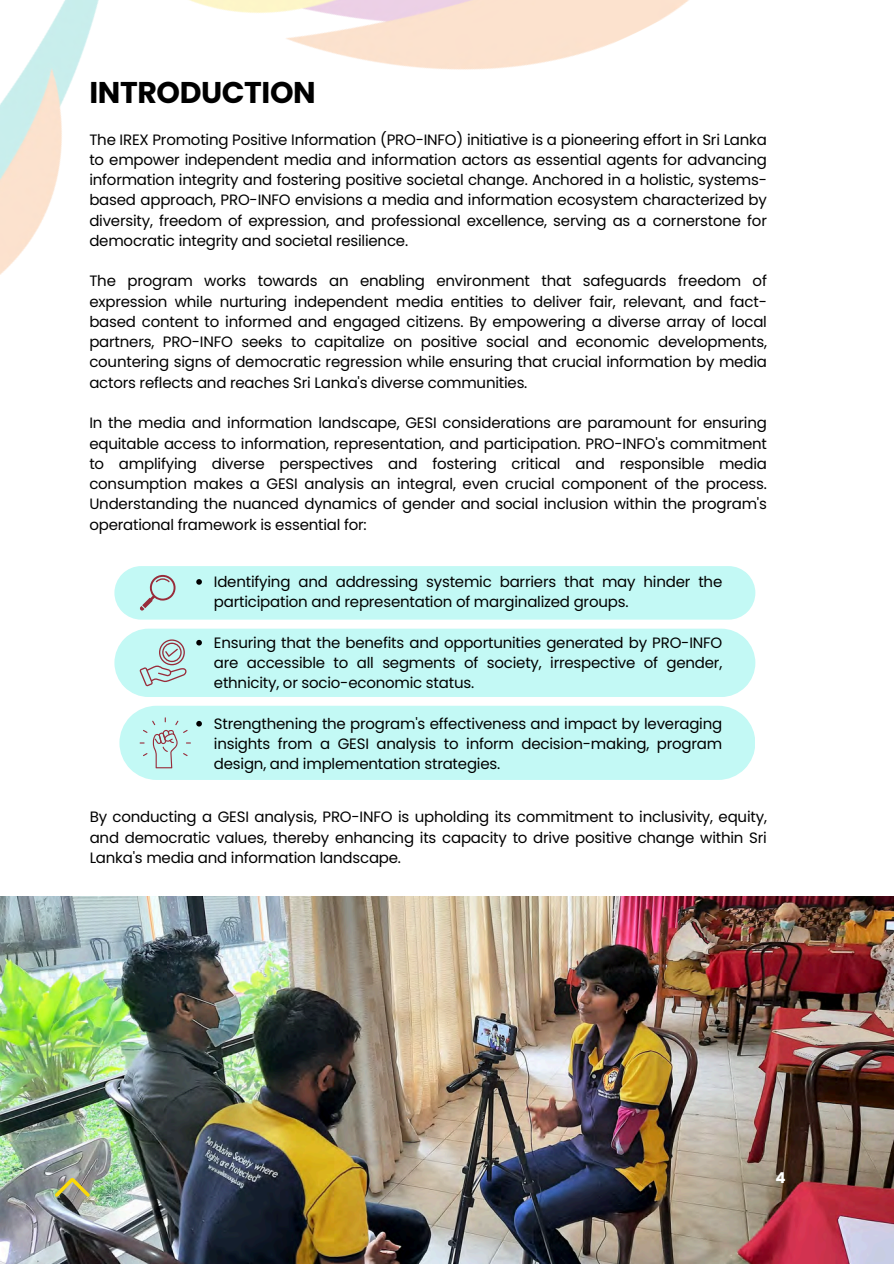
<style>
.page{position:relative;width:894px;height:1264px;background:#fff}
.page>*{position:absolute;margin:0;border:0;box-sizing:border-box;transform-origin:0 0}
.t1{font:700 30px "Poppins";letter-spacing:-.015em;color:#000}
.t2{font:15px/20.2px "Poppins";letter-spacing:-.015em;color:#000;text-align:justify}
.t3{font:700 15px "Poppins";color:#fff}
</style>
<div class="page">
<img style="left:0;top:896px;width:893px;height:366px">
<img style="left:0;top:0;width:689px;height:275px">
<div style="left:119px;top:705px;width:636px;height:75px;background:#c3f9f5"></div>
<svg style="left:55px;top:1177px;width:35px;height:19px"></svg>
<div style="left:114px;top:566px;width:641px;height:53px;background:#c3f9f5"></div>
<div style="left:114px;top:628px;width:641px;height:69px;background:#c3f9f5"></div>
<svg style="left:140px;top:717px;width:62px;height:51px;background:#bee7e4"></svg>
<p class="t1" style="left:89px;top:71px;width:228px">INTRODUCTION</p>
<h1 class="t2" style="left:89px;top:129px;width:679px">The IREX Promoting Positive Information (PRO-INFO) initiative is a pioneering effort in Sri Lanka to empower independent media and information actors as essential agents for advancing information integrity and fostering positive societal change. Anchored in a holistic, systems&shy;based approach, PRO-INFO envisions a media and information ecosystem characterized by diversity, freedom of expression, and professional excellence, serving as a cornerstone for democratic integrity and societal resilience.</h1>
<p class="t2" style="left:89px;top:271px;width:679px">The program works towards an enabling environment that safeguards freedom of expression while nurturing independent media entities to deliver fair, relevant, and fact&shy;based content to informed and engaged citizens. By empowering a diverse array of local partners, PRO-INFO seeks to capitalize on positive social and economic developments, countering signs of democratic regression while ensuring that crucial information by media actors reflects and reaches Sri Lanka's diverse communities.</p>
<p class="t2" style="left:89px;top:413px;width:679px">In the media and information landscape, GESI considerations are paramount for ensuring equitable access to information, representation, and participation. PRO-INFO's commitment to amplifying diverse perspectives and fostering critical and responsible media consumption makes a GESI analysis an integral, even crucial component of the process.<br>Understanding the nuanced dynamics of gender and social inclusion within the program's operational framework is essential for:</p>
<p class="t2" style="left:214px;top:571px;width:509px">Identifying and addressing systemic barriers that may hinder the participation and representation of marginalized groups.</p>
<p class="t2" style="left:214px;top:632px;width:509px">Ensuring that the benefits and opportunities generated by PRO-INFO are accessible to all segments of society, irrespective of gender, ethnicity, or socio-economic status.</p>
<p class="t2" style="left:214px;top:713px;width:509px">Strengthening the program's effectiveness and impact by leveraging insights from a GESI analysis to inform decision-making, program design, and implementation strategies.</p>
<p class="t2" style="left:90px;top:806px;width:678px">By conducting a GESI analysis, PRO-INFO is upholding its commitment to inclusivity, equity, and democratic values, thereby enhancing its capacity to drive positive change within Sri Lanka's media and information landscape.</p>
<p class="t3" style="left:775px;top:1167px;width:12px">4</p>
</div>
